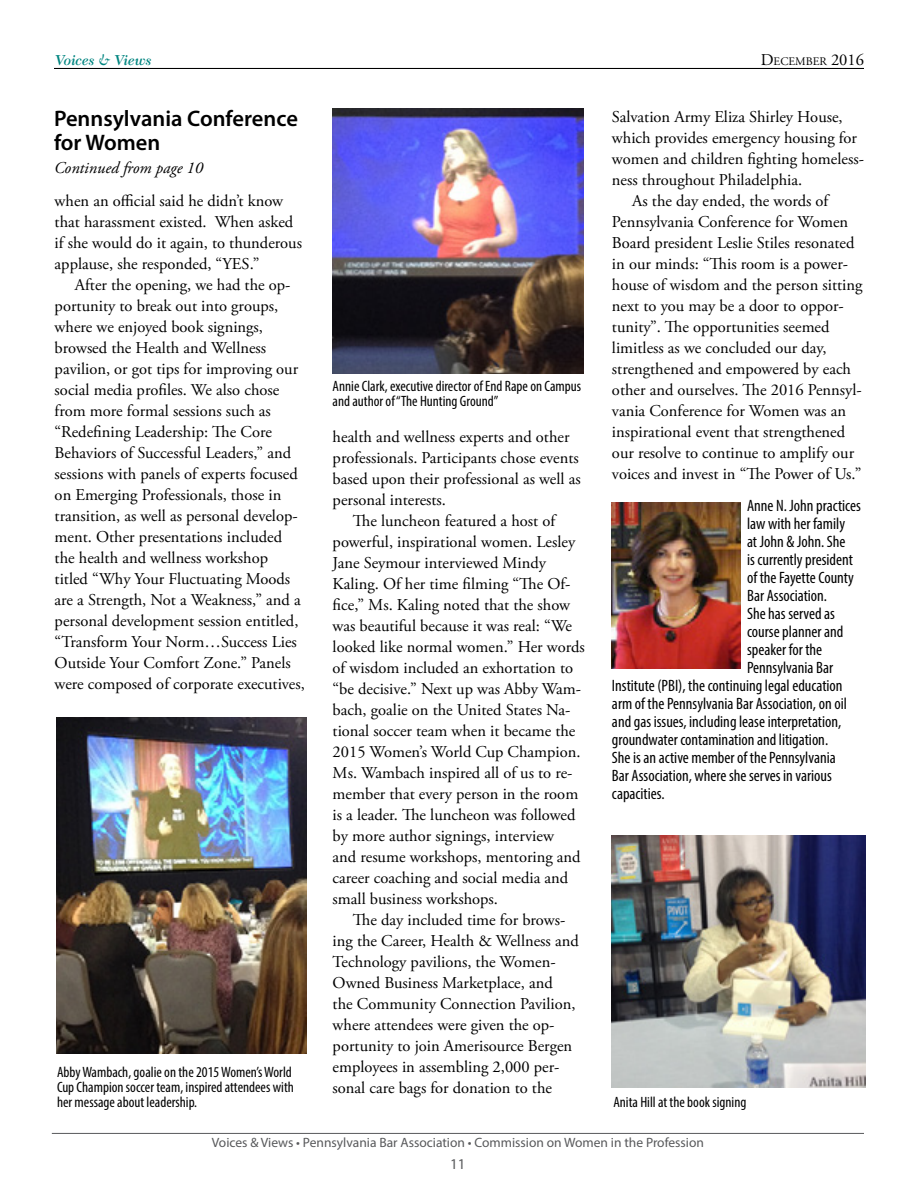
<style>
.page{position:relative;width:918px;height:1188px;background:#fff}
.page>*{position:absolute;margin:0;border:0;box-sizing:border-box;transform-origin:0 0}
.t1{font:600 22.5px/24px "Myriad Pro";color:#000}
.t2{font:16.5px/21px "Adobe Garamond Pro";color:#000}
.t3{font:condensed 16.5px "Myriad Pro";color:#000}
.t4{font:italic 16.5px "Adobe Garamond Pro";color:#000}
.t5{font:condensed 15px/15px "Myriad Pro";color:#000}
.t6{font:italic 600 15px "New Caledonia";color:#008580}
.t7{font:15px "Myriad Pro";color:#58595b}
.t8{font:13.5px "Myriad Pro";color:#58595b}
.t9{font:11.55px "Adobe Garamond";color:#000}
.s1{font-size:16.5px}
</style>
<div class="page">
<hr style="left:54px;top:68px;width:810px;height:1px;background:#000">
<hr style="left:52px;top:1133px;width:812px;height:1px;background:#58595b">
<img style="left:333px;top:108px;width:251px;height:265px">
<img style="left:612px;top:836px;width:253px;height:251px">
<img style="left:56px;top:718px;width:251px;height:335px">
<img style="left:611px;top:502px;width:129px;height:167px">
<p class="t6" style="left:55px;top:52px;width:98px">Voices &amp; Views</p>
<h1 class="t1" style="left:54px;top:106px;width:245px">Pennsylvania Conference for Women</h1>
<p class="t4" style="left:54px;top:158px;width:151px">Continued from page 10</p>
<p class="t2" style="left:55px;top:191px;width:249px">when an official said he didn’t know that harassment existed. When asked if she would do it again, to thunderous applause, she responded, “YES.”</p>
<p class="t2" style="left:55px;top:275px;width:252px;text-indent:20px">After the opening, we had the op&shy;portunity to break out into groups, where we enjoyed book signings, browsed the Health and Wellness pavilion, or got tips for improving our social media profiles. We also chose from more formal sessions such as “Redefining Leadership: The Core Behaviors of Successful Leaders,” and sessions with panels of experts focused on Emerging Professionals, those in transition, as well as personal develop&shy;ment. Other presentations included the health and wellness workshop titled “Why Your Fluctuating Moods are a Strength, Not a Weakness,” and a personal development session entitled, “Transform Your Norm…Success Lies Outside Your Comfort Zone.” Panels were composed of corporate executives,</p>
<p class="t5" style="left:57px;top:1064px;width:238px">Abby Wambach, goalie on the 2015 Women’s World<br>Cup Champion soccer team, inspired attendees with her message about leadership.</p>
<p class="t5" style="left:333px;top:379px;width:250px">Annie Clark, executive director of End Rape on Campus and author of “The Hunting Ground”</p>
<p class="t2" style="left:333px;top:427px;width:238px">health and wellness experts and other</p>
<p class="t2" style="left:333px;top:448px;width:248px">professionals. Participants chose events</p>
<p class="t2" style="left:333px;top:469px;width:250px">based upon their professional as well as</p>
<p class="t2" style="left:333px;top:490px;width:115px">personal interests.</p>
<p class="t2" style="left:353px;top:511px;width:204px">The luncheon featured a host of</p>
<p class="t2" style="left:333px;top:532px;width:244px">powerful, inspirational women. Lesley</p>
<p class="t2" style="left:333px;top:553px;width:215px">Jane Seymour interviewed Mindy</p>
<p class="t2" style="left:333px;top:574px;width:239px">Kaling. Of her time filming “The Of-</p>
<p class="t2" style="left:333px;top:595px;width:239px">fice,” Ms. Kaling noted that the show</p>
<p class="t2" style="left:333px;top:616px;width:241px">was beautiful because it was real: “We</p>
<p class="t2" style="left:333px;top:637px;width:254px">looked like normal women.” Her words</p>
<p class="t2" style="left:333px;top:658px;width:242px">of wisdom included an exhortation to</p>
<p class="t2" style="left:333px;top:679px;width:250px">“be decisive.” Next up was Abby Wam-</p>
<p class="t2" style="left:333px;top:700px;width:239px">bach, goalie on the United States Na-</p>
<p class="t2" style="left:333px;top:721px;width:244px">tional soccer team when it became the</p>
<p class="t2" style="left:333px;top:742px;width:250px">2015 Women’s World Cup Champion.</p>
<p class="t2" style="left:333px;top:763px;width:241px">Ms. Wambach inspired all of us to re-</p>
<p class="t2" style="left:333px;top:784px;width:247px">member that every person in the room</p>
<p class="t2" style="left:333px;top:805px;width:244px">is a leader. The luncheon was followed</p>
<p class="t2" style="left:333px;top:826px;width:223px">by more author signings, interview</p>
<p class="t2" style="left:333px;top:847px;width:250px">and resume workshops, mentoring and</p>
<p class="t2" style="left:333px;top:868px;width:237px">career coaching and social media and</p>
<p class="t2" style="left:333px;top:889px;width:167px">small business workshops.</p>
<p class="t2" style="left:353px;top:910px;width:214px">The day included time for brows-</p>
<p class="t2" style="left:333px;top:931px;width:248px">ing the Career, Health &amp; Wellness and</p>
<p class="t2" style="left:333px;top:952px;width:225px">Technology pavilions, the Women-</p>
<p class="t2" style="left:333px;top:973px;width:222px">Owned Business Marketplace, and</p>
<p class="t2" style="left:333px;top:994px;width:245px">the Community Connection Pavilion,</p>
<p class="t2" style="left:333px;top:1015px;width:223px">where attendees were given the op-</p>
<p class="t2" style="left:333px;top:1036px;width:241px">portunity to join Amerisource Bergen</p>
<p class="t2" style="left:333px;top:1057px;width:228px">employees in assembling 2,000 per-</p>
<p class="t2" style="left:333px;top:1078px;width:221px">sonal care bags for donation to the</p>
<p class="t9" style="left:761px;top:55px;width:105px"><span class="s1">D</span>ECEMBER <span class="s1">2016</span></p>
<p class="t2" style="left:612px;top:107px;width:232px">Salvation Army Eliza Shirley House,</p>
<p class="t2" style="left:612px;top:128px;width:247px">which provides emergency housing for</p>
<p class="t2" style="left:612px;top:149px;width:254px">women and children fighting homeless-</p>
<p class="t2" style="left:612px;top:170px;width:192px">ness throughout Philadelphia.</p>
<p class="t2" style="left:632px;top:191px;width:198px">As the day ended, the words of</p>
<p class="t2" style="left:612px;top:212px;width:238px">Pennsylvania Conference for Women</p>
<p class="t2" style="left:612px;top:233px;width:244px">Board president Leslie Stiles resonated</p>
<p class="t2" style="left:612px;top:254px;width:238px">in our minds: “This room is a power-</p>
<p class="t2" style="left:612px;top:275px;width:252px">house of wisdom and the person sitting</p>
<p class="t2" style="left:612px;top:296px;width:233px">next to you may be a door to oppor-</p>
<p class="t2" style="left:612px;top:317px;width:219px">tunity”. The opportunities seemed</p>
<p class="t2" style="left:612px;top:338px;width:216px">limitless as we concluded our day,</p>
<p class="t2" style="left:612px;top:359px;width:241px">strengthened and empowered by each</p>
<p class="t2" style="left:612px;top:380px;width:251px">other and ourselves. The 2016 Pennsyl-</p>
<p class="t2" style="left:612px;top:401px;width:236px">vania Conference for Women was an</p>
<p class="t2" style="left:612px;top:422px;width:235px">inspirational event that strengthened</p>
<p class="t2" style="left:612px;top:443px;width:244px">our resolve to continue to amplify our</p>
<p class="t2" style="left:612px;top:464px;width:251px">voices and invest in “The Power of Us.”</p>
<p class="t3" style="left:747px;top:495px;width:115px">Anne N. John practices</p>
<p class="t3" style="left:747px;top:513px;width:100px">law with her family</p>
<p class="t3" style="left:747px;top:531px;width:100px">at John &amp; John. She</p>
<p class="t3" style="left:747px;top:549px;width:107px">is currently president</p>
<p class="t3" style="left:747px;top:567px;width:108px">of the Fayette County</p>
<p class="t3" style="left:747px;top:585px;width:82px">Bar Association.</p>
<p class="t3" style="left:747px;top:603px;width:89px">She has served as</p>
<p class="t3" style="left:747px;top:621px;width:98px">course planner and</p>
<p class="t3" style="left:747px;top:639px;width:77px">speaker for the</p>
<p class="t3" style="left:747px;top:657px;width:88px">Pennsylvania Bar</p>
<p class="t3" style="left:612px;top:675px;width:232px">Institute (PBI), the continuing legal education</p>
<p class="t3" style="left:612px;top:693px;width:236px">arm of the Pennsylvania Bar Association, on oil</p>
<p class="t3" style="left:612px;top:711px;width:231px">and gas issues, including lease interpretation,</p>
<p class="t3" style="left:612px;top:729px;width:218px">groundwater contamination and litigation.</p>
<p class="t3" style="left:612px;top:747px;width:225px">She is an active member of the Pennsylvania</p>
<p class="t3" style="left:612px;top:765px;width:221px">Bar Association, where she serves in various</p>
<p class="t3" style="left:612px;top:783px;width:54px">capacities.</p>
<p class="t5" style="left:613px;top:1094px;width:135px">Anita Hill at the book signing</p>
<p class="t8" style="left:212px;top:1134px;width:494px">Voices &amp; Views • Pennsylvania Bar Association • Commission on Women in the Profession</p>
<p class="t7" style="left:450px;top:1154px;width:17px">11</p>
</div>
